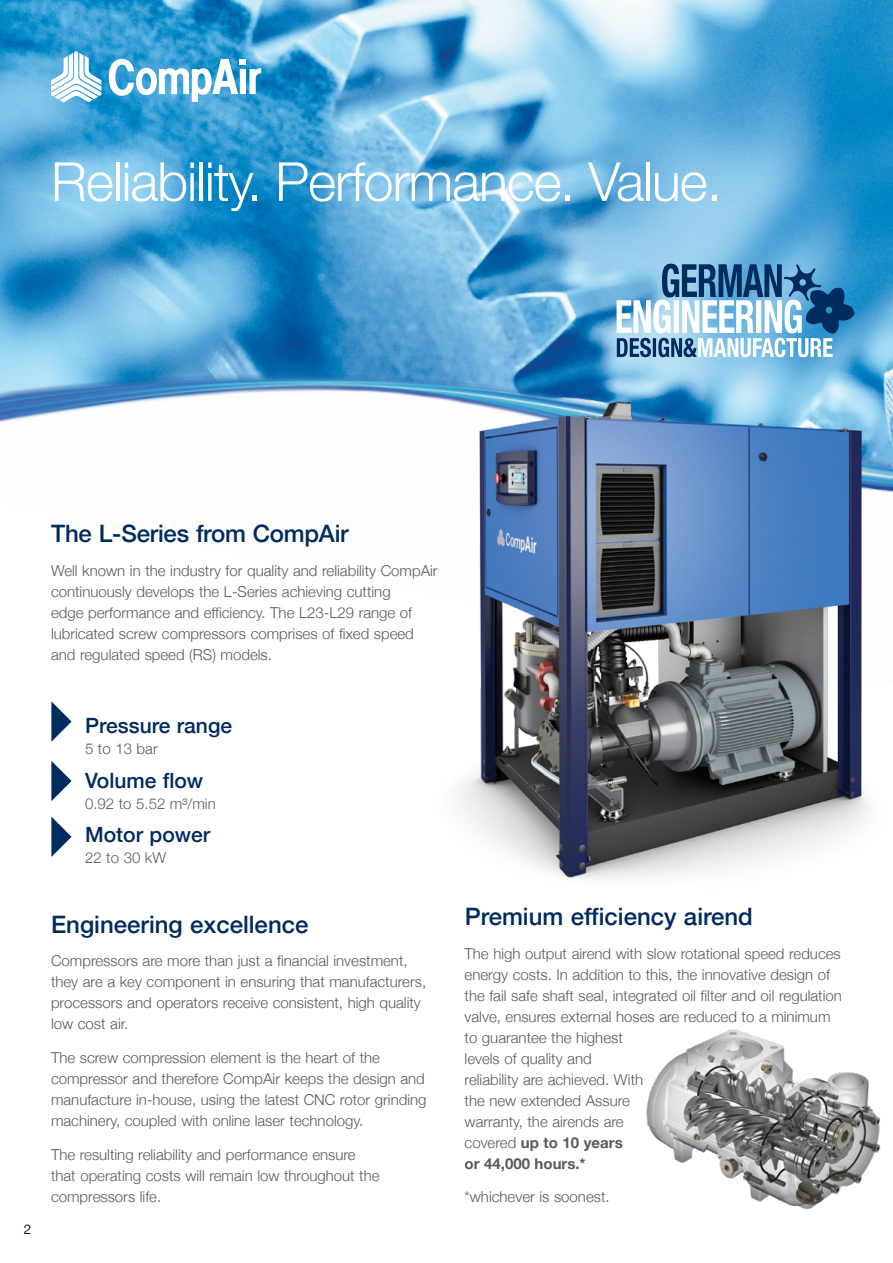
<style>
.page{position:relative;width:893px;height:1263px;background:#fff}
.page>*{position:absolute;margin:0;border:0;box-sizing:border-box;transform-origin:0 0}
.t1{font:300 53.85px "Helvetica Neue";letter-spacing:-.02em;color:#fff}
.t2{font:500 24px "Helvetica Neue";color:#002b5f}
.t3{font:500 21px "Helvetica Neue";color:#002b5f}
.t4{font:300 15px/21px "Helvetica Neue";color:#58595b}
.t5{font:13.5px "Helvetica Neue";color:#002b5f}
.s1{font-weight:700}
</style>
<div class="page">
<img style="left:0;top:0;width:893px;height:367px">
<svg style="left:0;top:367px;width:893px;height:5px;background:#5ba6d4"></svg>
<img style="left:0;top:372px;width:893px;height:50px">
<svg style="left:109px;top:59px;width:152px;height:43px"></svg>
<svg style="left:51px;top:51px;width:50px;height:51px"></svg>
<img style="left:278px;top:388px;width:615px;height:491px">
<img style="left:646px;top:1029px;width:235px;height:180px">
<svg style="left:617px;top:264px;width:238px;height:93px"></svg>
<svg style="left:51px;top:761px;width:21px;height:40px"></svg>
<svg style="left:51px;top:701px;width:21px;height:41px"></svg>
<svg style="left:51px;top:816px;width:21px;height:41px"></svg>
<h1 class="t1" style="left:51px;top:138px;width:672px">Reliability. Performance. Value.</h1>
<h2 class="t2" style="left:51px;top:514px;width:299px">The L-Series from CompAir</h2>
<p class="t4" style="left:51px;top:559px;width:388px">Well known in the industry for quality and reliability CompAir continuously develops the L-Series achieving cutting<br>edge performance and efficiency. The L23-L29 range of lubricated screw compressors comprises of fixed speed and regulated speed (RS) models.</p>
<h3 class="t3" style="left:85px;top:708px;width:148px">Pressure range</h3>
<p class="t4" style="left:85px;top:737px;width:74px">5 to 13 bar</p>
<h3 class="t3" style="left:85px;top:763px;width:120px">Volume flow</h3>
<p class="t4" style="left:85px;top:791px;width:132px">0.92 to 5.52 m³/min</p>
<h3 class="t3" style="left:85px;top:818px;width:127px">Motor power</h3>
<p class="t4" style="left:85px;top:846px;width:83px">22 to 30 kW</p>
<p class="t5" style="left:24px;top:1219px;width:9px">2</p>
<h2 class="t2" style="left:51px;top:905px;width:259px">Engineering excellence</h2>
<p class="t4" style="left:51px;top:949px;width:377px">Compressors are more than just a financial investment, they are a key component in ensuring that manufacturers, processors and operators receive consistent, high quality low cost air.</p>
<p class="t4" style="left:51px;top:1046px;width:377px">The screw compression element is the heart of the compressor and therefore CompAir keeps the design and manufacture in-house, using the latest CNC rotor grinding machinery, coupled with online laser technology.</p>
<p class="t4" style="left:51px;top:1143px;width:330px">The resulting reliability and performance ensure that operating costs will remain low throughout the compressors life.</p>
<h2 class="t2" style="left:465px;top:897px;width:290px">Premium efficiency airend</h2>
<p class="t4" style="left:465px;top:942px;width:379px">The high output airend with slow rotational speed reduces energy costs. In addition to this, the innovative design of the fail safe shaft seal, integrated oil filter and oil regulation valve, ensures external hoses are reduced to a minimum to guarantee the highest<br>levels of quality and<br>reliability are achieved. With<br>the new extended Assure<br>warranty, the airends are<br>covered <span class="s1">up to 10 years<br>or 44,000 hours.*</span></p>
<p class="t4" style="left:465px;top:1185px;width:147px">*whichever is soonest.</p>
</div>
